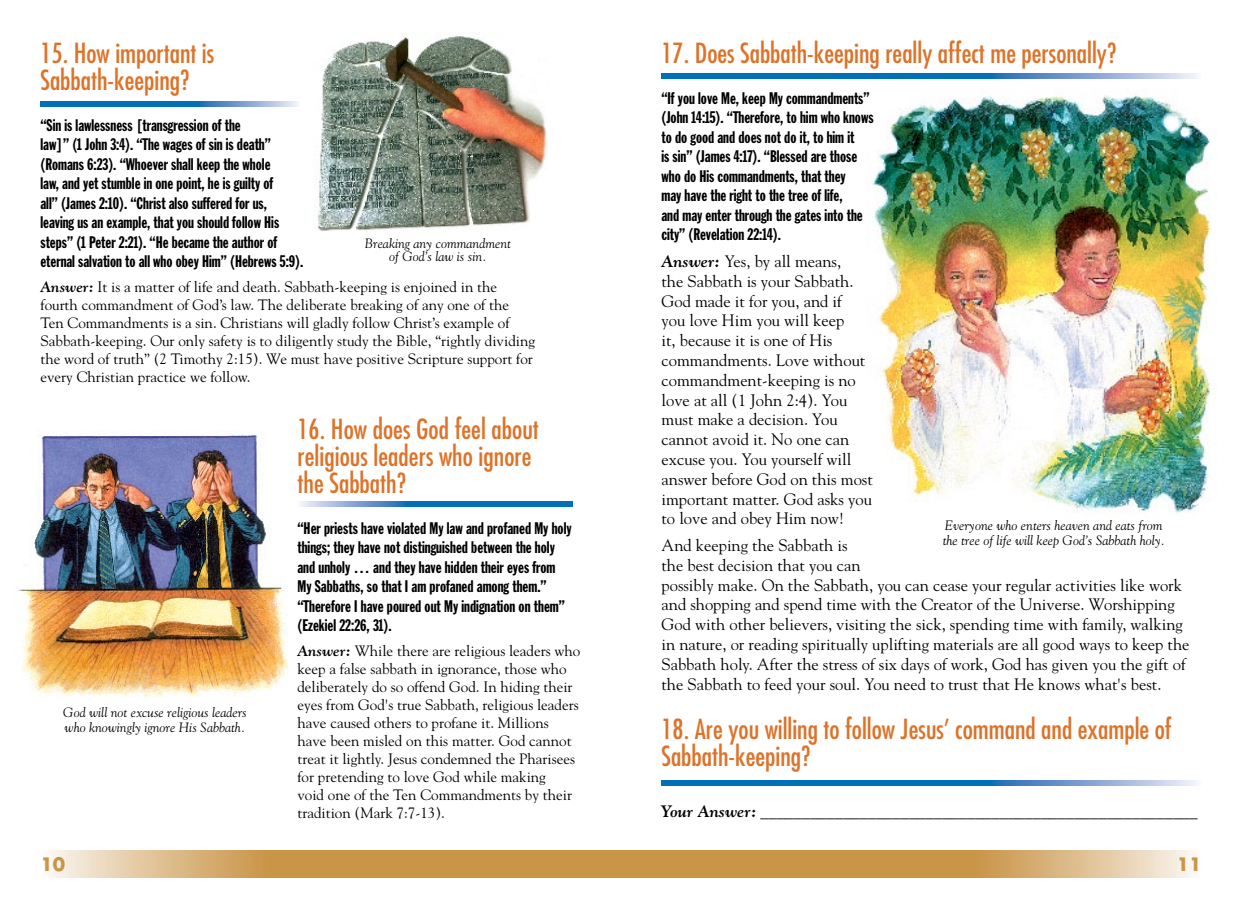
<style>
.page{position:relative;width:1242px;height:918px;background:#fff}
.page>*{position:absolute;margin:0;border:0;box-sizing:border-box;transform-origin:0 0}
.t1{font:condensed 27px/27px "Futura";color:#dd7228}
.t2{font:700 18px "Futura";color:#c99547}
.t3{font:16.5px/19.8px "Goudy";color:#000}
.t4{font:16.5px/19.5px "Franklin Gothic Extra Cond";color:#000}
.t5{font:15px/18px "Goudy";color:#000}
.t6{font:italic 13.5px/15px "Goudy";color:#000}
.s1{font-weight:700;font-style:italic}
</style>
<div class="page">
<svg style="left:48px;top:851px;width:1147px;height:27px"></svg>
<svg style="left:301px;top:502px;width:272px;height:5px"></svg>
<svg style="left:40px;top:102px;width:258px;height:5px"></svg>
<img style="left:18px;top:432px;width:271px;height:266px">
<svg style="left:662px;top:780px;width:535px;height:5px"></svg>
<img style="left:872px;top:94px;width:344px;height:419px">
<img style="left:314px;top:33px;width:233px;height:198px">
<svg style="left:662px;top:73px;width:535px;height:5px"></svg>
<h1 class="t1" style="left:662px;top:39px;width:456px">17. Does Sabbath-keeping really affect me personally?</h1>
<p class="t4" style="left:662px;top:88px;width:214px">“If you love Me, keep My commandments” (John 14:15). “Therefore, to him who knows to do good and does not do it, to him it<br>is sin” (James 4:17). “Blessed are those who do His commandments, that they<br>may have the right to the tree of life,<br>and may enter through the gates into the city” (Revelation 22:14).</p>
<p class="t3" style="left:662px;top:251px;width:213px"><span class="s1">Answer:</span> Yes, by all means,<br>the Sabbath is your Sabbath.<br>God made it for you, and if<br>you love Him you will keep<br>it, because it is one of His commandments. Love without commandment-keeping is no love at all (1 John 2:4). You must make a decision. You cannot avoid it. No one can excuse you. You yourself will answer before God on this most important matter. God asks you to love and obey Him now!</p>
<p class="t3" style="left:662px;top:535px;width:530px">And keeping the Sabbath is<br>the best decision that you can<br>possibly make. On the Sabbath, you can cease your regular activities like work and shopping and spend time with the Creator of the Universe. Worshipping God with other believers, visiting the sick, spending time with family, walking in nature, or reading spiritually uplifting materials are all good ways to keep the Sabbath holy. After the stress of six days of work, God has given you the gift of the Sabbath to feed your soul. You need to trust that He knows what's best.</p>
<h1 class="t1" style="left:40px;top:39px;width:175px">15. How important is<br>Sabbath-keeping?</h1>
<p class="t4" style="left:40px;top:115px;width:264px">“Sin is lawlessness [transgression of the<br>law]” (1 John 3:4). “The wages of sin is death” (Romans 6:23). “Whoever shall keep the whole<br>law, and yet stumble in one point, he is guilty of<br>all” (James 2:10). “Christ also suffered for us, leaving us an example, that you should follow His steps” (1 Peter 2:21). “He became the author of eternal salvation to all who obey Him” (Hebrews 5:9).</p>
<p class="t5" style="left:40px;top:278px;width:496px"><span class="s1">Answer:</span> It is a matter of life and death. Sabbath-keeping is enjoined in the fourth commandment of God’s law. The deliberate breaking of any one of the Ten Commandments is a sin. Christians will gladly follow Christ’s example of Sabbath-keeping. Our only safety is to diligently study the Bible, “rightly dividing the word of truth” (2 Timothy 2:15). We must have positive Scripture support for every Christian practice we follow.</p>
<p class="t6" style="left:365px;top:236px;width:148px;line-height:13.5px;text-align:center">Breaking any commandment of God’s law is sin.</p>
<h1 class="t1" style="left:297px;top:414px;width:243px">16. How does God feel about religious leaders who ignore the Sabbath?</h1>
<p class="t4" style="left:297px;top:518px;width:276px">“Her priests have violated My law and profaned My holy things; they have not distinguished between the holy and unholy … and they have hidden their eyes from My Sabbaths, so that I am profaned among them.” “Therefore I have poured out My indignation on them” (Ezekiel 22:26, 31).</p>
<p class="t5" style="left:297px;top:641px;width:284px"><span class="s1">Answer:</span> While there are religious leaders who keep a false sabbath in ignorance, those who deliberately do so offend God. In hiding their eyes from God's true Sabbath, religious leaders have caused others to profane it. Millions have been misled on this matter. God cannot treat it lightly. Jesus condemned the Pharisees for pretending to love God while making<br>void one of the Ten Commandments by their tradition (Mark 7:7-13).</p>
<p class="t6" style="left:943px;top:517px;width:224px">Everyone who enters heaven and eats from the tree of life will keep God’s Sabbath holy.</p>
<p class="t6" style="left:63px;top:704px;width:185px">God will not excuse religious leaders who knowingly ignore His Sabbath.</p>
<h1 class="t1" style="left:662px;top:715px;width:512px">18. Are you willing to follow Jesus’ command and example of<br>Sabbath-keeping?</h1>
<p class="t3" style="left:662px;top:801px;width:538px"><span class="s1">Your Answer:</span> _____________________________________________________</p>
<p class="t2" style="left:40px;top:852px;width:26px">10</p>
<p class="t2" style="left:1177px;top:852px;width:26px">11</p>
</div>
